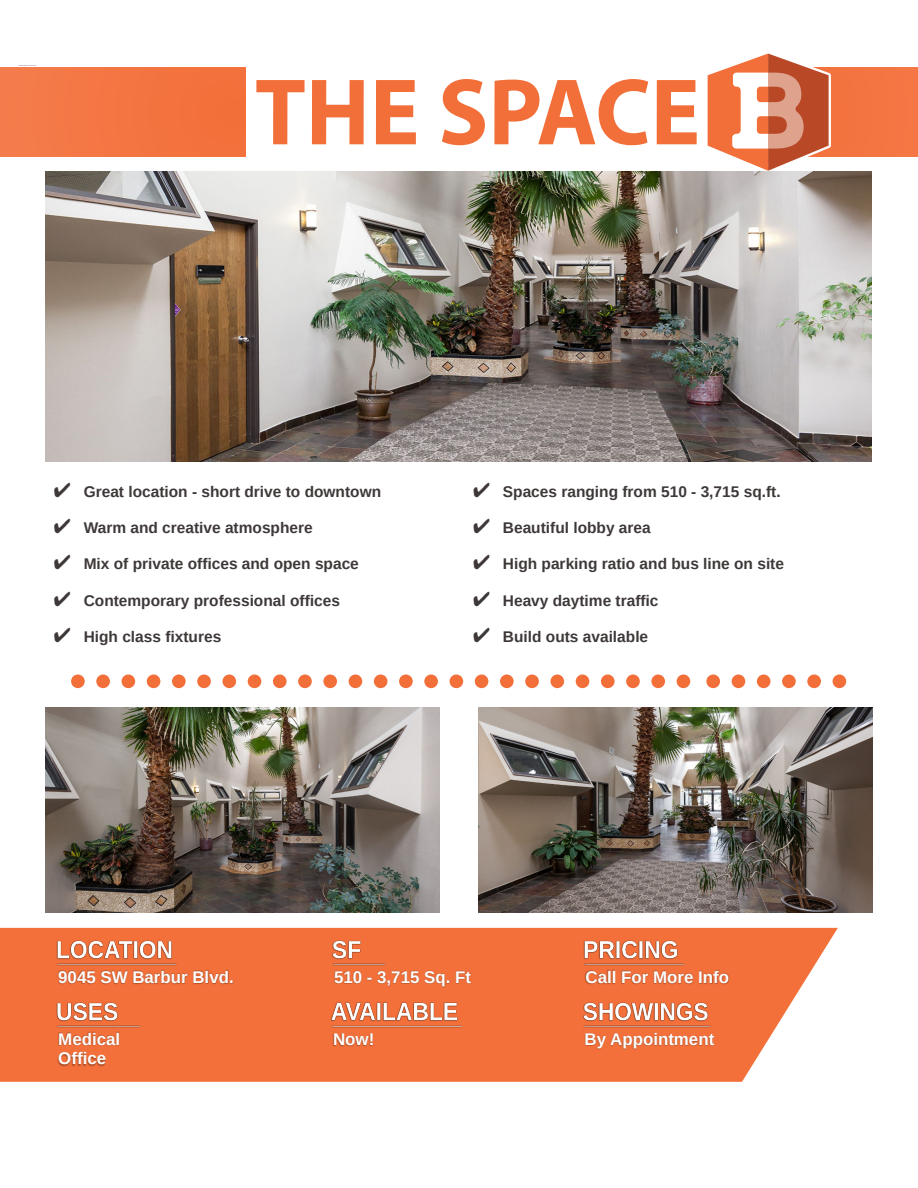
<style>
.page{position:relative;width:918px;height:1188px;background:#fff}
.page>*{position:absolute;margin:0;border:0;box-sizing:border-box;transform-origin:0 0}
.t1{font:700 95.25px "Myriad Pro";color:#f36f39}
.t2{font:700 16.95px/19.6px "Liberation Sans";color:#fff}
.t3{font:700 15.45px "Liberation Sans";color:#3e3938}
.s1{font-family:"MS UI Gothic";font-weight:400;font-size:20.25px}
</style>
<div class="page">
<div style="left:71px;top:675px;width:14px;height:13px;background:#f36f39;border-radius:50%"></div>
<div style="left:96px;top:675px;width:14px;height:13px;background:#f36f39;border-radius:50%"></div>
<div style="left:122px;top:675px;width:13px;height:13px;background:#f36f39;border-radius:50%"></div>
<div style="left:147px;top:675px;width:13px;height:13px;background:#f36f39;border-radius:50%"></div>
<div style="left:172px;top:675px;width:14px;height:13px;background:#f36f39;border-radius:50%"></div>
<div style="left:197px;top:675px;width:14px;height:13px;background:#f36f39;border-radius:50%"></div>
<div style="left:222px;top:675px;width:14px;height:13px;background:#f36f39;border-radius:50%"></div>
<div style="left:248px;top:675px;width:13px;height:13px;background:#f36f39;border-radius:50%"></div>
<div style="left:273px;top:675px;width:14px;height:13px;background:#f36f39;border-radius:50%"></div>
<div style="left:298px;top:675px;width:14px;height:13px;background:#f36f39;border-radius:50%"></div>
<div style="left:323px;top:675px;width:14px;height:13px;background:#f36f39;border-radius:50%"></div>
<div style="left:349px;top:675px;width:13px;height:13px;background:#f36f39;border-radius:50%"></div>
<div style="left:374px;top:675px;width:13px;height:13px;background:#f36f39;border-radius:50%"></div>
<div style="left:399px;top:675px;width:14px;height:13px;background:#f36f39;border-radius:50%"></div>
<div style="left:424px;top:675px;width:14px;height:13px;background:#f36f39;border-radius:50%"></div>
<div style="left:450px;top:675px;width:13px;height:13px;background:#f36f39;border-radius:50%"></div>
<div style="left:475px;top:675px;width:13px;height:13px;background:#f36f39;border-radius:50%"></div>
<div style="left:500px;top:675px;width:14px;height:13px;background:#f36f39;border-radius:50%"></div>
<div style="left:525px;top:675px;width:14px;height:13px;background:#f36f39;border-radius:50%"></div>
<div style="left:550px;top:675px;width:14px;height:13px;background:#f36f39;border-radius:50%"></div>
<div style="left:576px;top:675px;width:13px;height:13px;background:#f36f39;border-radius:50%"></div>
<div style="left:601px;top:675px;width:14px;height:13px;background:#f36f39;border-radius:50%"></div>
<div style="left:626px;top:675px;width:14px;height:13px;background:#f36f39;border-radius:50%"></div>
<div style="left:651px;top:675px;width:14px;height:13px;background:#f36f39;border-radius:50%"></div>
<div style="left:677px;top:675px;width:13px;height:13px;background:#f36f39;border-radius:50%"></div>
<div style="left:706px;top:675px;width:14px;height:13px;background:#f36f39;border-radius:50%"></div>
<div style="left:732px;top:675px;width:13px;height:13px;background:#f36f39;border-radius:50%"></div>
<div style="left:757px;top:675px;width:14px;height:13px;background:#f36f39;border-radius:50%"></div>
<div style="left:782px;top:675px;width:14px;height:13px;background:#f36f39;border-radius:50%"></div>
<div style="left:807px;top:675px;width:14px;height:13px;background:#f36f39;border-radius:50%"></div>
<div style="left:833px;top:675px;width:13px;height:13px;background:#f36f39;border-radius:50%"></div>
<div style="left:793px;top:67px;width:125px;height:90px;background:#f37542"></div>
<div style="left:0;top:67px;width:246px;height:90px;background:#f47542"></div>
<svg style="left:702px;top:53px;width:131px;height:119px"></svg>
<svg style="left:0;top:928px;width:838px;height:154px;background:#f37a48"></svg>
<img style="left:57px;top:940px;width:120px;height:26px">
<img style="left:57px;top:970px;width:176px;height:14px">
<img style="left:57px;top:1002px;width:84px;height:26px">
<img style="left:58px;top:1032px;width:62px;height:34px">
<img style="left:332px;top:940px;width:53px;height:26px">
<img style="left:333px;top:970px;width:139px;height:18px">
<img style="left:331px;top:1002px;width:131px;height:44px">
<img style="left:584px;top:940px;width:100px;height:26px">
<img style="left:585px;top:970px;width:144px;height:14px">
<img style="left:582px;top:1002px;width:133px;height:48px">
<img style="left:45px;top:172px;width:827px;height:290px">
<img style="left:45px;top:708px;width:395px;height:205px">
<img style="left:478px;top:708px;width:395px;height:205px">
<h1 class="t1" style="left:255px;top:73px;width:447px">THE SPACE</h1>
<p class="t3" style="left:52px;top:486px;width:330px"><span class="s1">✔</span> Great location - short drive to downtown</p>
<p class="t3" style="left:52px;top:522px;width:262px"><span class="s1">✔</span> Warm and creative atmosphere</p>
<p class="t3" style="left:52px;top:558px;width:308px"><span class="s1">✔</span> Mix of private offices and open space</p>
<p class="t3" style="left:52px;top:594px;width:289px"><span class="s1">✔</span> Contemporary professional offices</p>
<p class="t3" style="left:52px;top:631px;width:171px"><span class="s1">✔</span> High class fixtures</p>
<p class="t3" style="left:471px;top:486px;width:311px"><span class="s1">✔</span> Spaces ranging from 510 - 3,715 sq.ft.</p>
<p class="t3" style="left:471px;top:522px;width:181px"><span class="s1">✔</span> Beautiful lobby area</p>
<p class="t3" style="left:471px;top:558px;width:314px"><span class="s1">✔</span> High parking ratio and bus line on site</p>
<p class="t3" style="left:471px;top:594px;width:189px"><span class="s1">✔</span> Heavy daytime traffic</p>
<p class="t3" style="left:471px;top:631px;width:178px"><span class="s1">✔</span> Build outs available</p>
<p class="t2" style="left:58px;top:969px;width:177px">9045 SW Barbur Blvd.</p>
<p class="t2" style="left:58px;top:1031px;width:63px">Medical<br>Office</p>
<p class="t2" style="left:334px;top:969px;width:139px">510 - 3,715 Sq. Ft</p>
<p class="t2" style="left:333px;top:1031px;width:43px">Now!</p>
<p class="t2" style="left:586px;top:969px;width:145px">Call For More Info</p>
<p class="t2" style="left:585px;top:1031px;width:131px">By Appointment</p>
</div>
